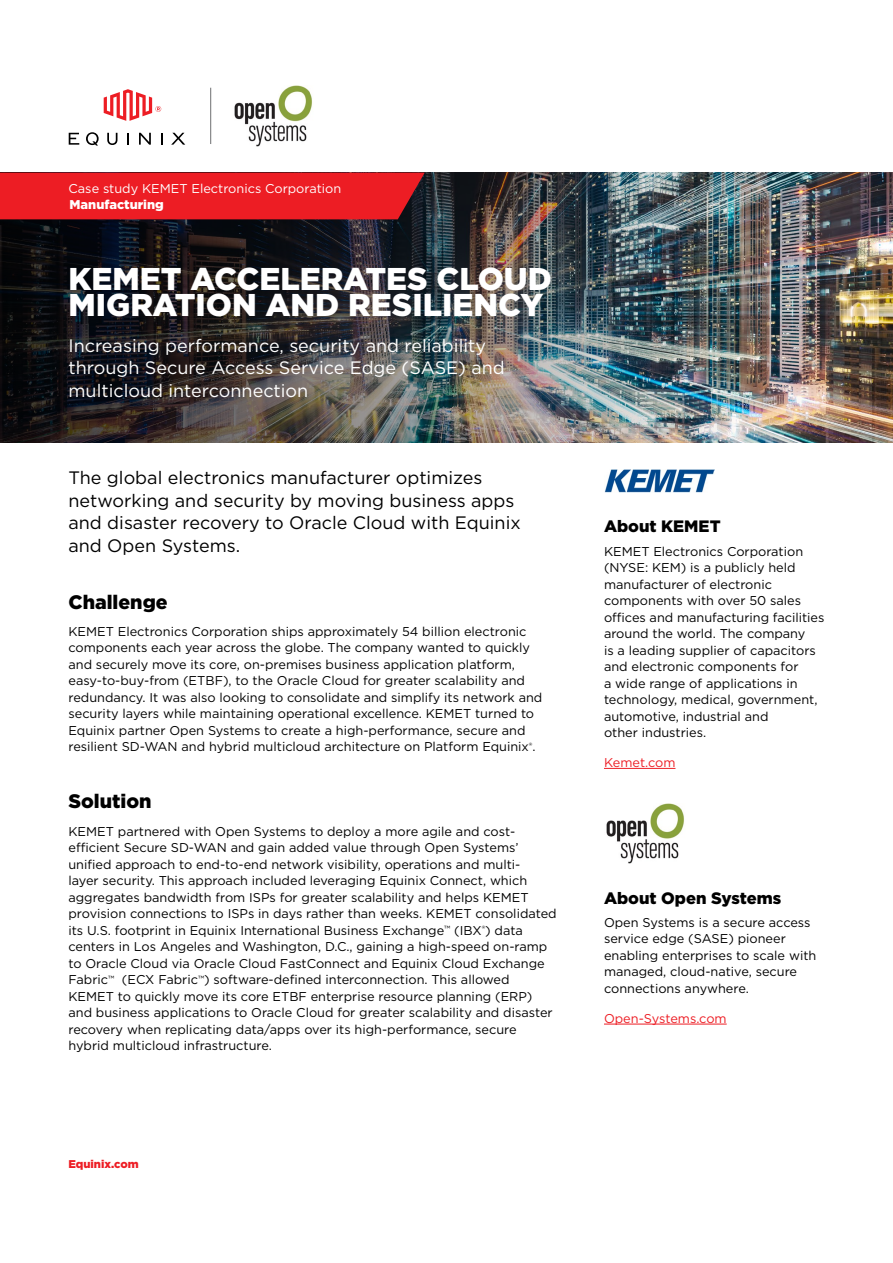
<style>
.page{position:relative;width:893px;height:1263px;background:#fff}
.page>*{position:absolute;margin:0;border:0;box-sizing:border-box;transform-origin:0 0}
.t1{font:900 31.5px/25.5px "Gotham";color:#fff}
.t2{font:900 19.5px "Gotham";color:#000}
.t3{font:18px/22.5px "Gotham";color:#000}
.t4{font:18px/22.5px "Gotham";color:#fff}
.t5{font:900 16.5px "Gotham";color:#000}
.t6{font:12.75px/16.5px "Gotham";color:#000}
.t7{font:12.75px "Gotham";color:#fff}
.t8{font:12.75px "Gotham";color:#ed1d24}
.t9{font:900 12.75px "Gotham";color:#fff}
.t10{font:900 11.25px "Gotham";color:#ed1d24}
</style>
<div class="page">
<svg style="left:69px;top:133px;width:10px;height:12px"></svg>
<svg style="left:107px;top:133px;width:10px;height:12px"></svg>
<svg style="left:127px;top:133px;width:2px;height:12px"></svg>
<svg style="left:139px;top:133px;width:12px;height:12px"></svg>
<svg style="left:161px;top:133px;width:2px;height:12px"></svg>
<svg style="left:171px;top:133px;width:14px;height:12px"></svg>
<svg style="left:86px;top:132px;width:13px;height:14px"></svg>
<svg style="left:104px;top:89px;width:57px;height:32px"></svg>
<img style="left:0;top:172px;width:893px;height:270px">
<img style="left:0;top:173px;width:734px;height:270px">
<hr style="left:210px;top:88px;width:1px;height:56px;background:#6d6e71">
<img style="left:234px;top:86px;width:78px;height:60px">
<hr style="left:604px;top:768px;width:71px;height:1px;background:#ed1d24">
<hr style="left:604px;top:1024px;width:123px;height:1px;background:#ed1d24">
<img style="left:604px;top:470px;width:111px;height:23px">
<img style="left:606px;top:803px;width:78px;height:61px">
<div style="left:0;top:173px;width:425px;height:46px;background:#ed1d24"></div>
<p class="t7" style="left:69px;top:180px;width:274px">Case study KEMET Electronics Corporation</p>
<p class="t9" style="left:70px;top:196px;width:96px">Manufacturing</p>
<h1 class="t1" style="left:68px;top:266px;width:485px">KEMET ACCELERATES CLOUD<br>MIGRATION AND RESILIENCY</h1>
<h3 class="t4" style="left:68px;top:334px;width:438px">Increasing performance, security and reliability through Secure Access Service Edge (SASE) and multicloud interconnection</h3>
<h3 class="t3" style="left:68px;top:466px;width:454px">The global electronics manufacturer optimizes networking and security by moving business apps and disaster recovery to Oracle Cloud with Equinix and Open Systems.</h3>
<h2 class="t2" style="left:68px;top:588px;width:101px">Challenge</h2>
<p class="t6" style="left:68px;top:623px;width:475px">KEMET Electronics Corporation ships approximately 54 billion electronic components each year across the globe. The company wanted to quickly and securely move its core, on-premises business application platform, easy-to-buy-from (ETBF), to the Oracle Cloud for greater scalability and redundancy. It was also looking to consolidate and simplify its network and security layers while maintaining operational excellence. KEMET turned to Equinix partner Open Systems to create a high-performance, secure and resilient SD-WAN and hybrid multicloud architecture on Platform Equinix<sup>®</sup>.</p>
<h2 class="t2" style="left:68px;top:788px;width:85px">Solution</h2>
<p class="t6" style="left:68px;top:823px;width:490px">KEMET partnered with Open Systems to deploy a more agile and cost&shy;efficient Secure SD-WAN and gain added value through Open Systems’ unified approach to end-to-end network visibility, operations and multi-<br>layer security. This approach included leveraging Equinix Connect, which aggregates bandwidth from ISPs for greater scalability and helps KEMET provision connections to ISPs in days rather than weeks. KEMET consolidated its U.S. footprint in Equinix International Business Exchange<sup>™</sup> (IBX<sup>®</sup>) data centers in Los Angeles and Washington, D.C., gaining a high-speed on-ramp to Oracle Cloud via Oracle Cloud FastConnect and Equinix Cloud Exchange Fabric<sup>™</sup> (ECX Fabric<sup>™</sup>) software-defined interconnection. This allowed KEMET to quickly move its core ETBF enterprise resource planning (ERP) and business applications to Oracle Cloud for greater scalability and disaster recovery when replicating data/apps over its high-performance, secure hybrid multicloud infrastructure.</p>
<p class="t10" style="left:68px;top:1156px;width:72px">Equinix.com</p>
<p class="t5" style="left:604px;top:515px;width:118px">About KEMET</p>
<p class="t6" style="left:604px;top:542px;width:222px">KEMET Electronics Corporation (NYSE: KEM) is a publicly held manufacturer of electronic components with over 50 sales offices and manufacturing facilities around the world. The company<br>is a leading supplier of capacitors and electronic components for<br>a wide range of applications in technology, medical, government, automotive, industrial and<br>other industries.</p>
<p class="t8" style="left:604px;top:754px;width:73px">Kemet.com</p>
<p class="t5" style="left:604px;top:886px;width:179px">About Open Systems</p>
<p class="t6" style="left:604px;top:914px;width:214px">Open Systems is a secure access service edge (SASE) pioneer enabling enterprises to scale with managed, cloud-native, secure connections anywhere.</p>
<p class="t8" style="left:604px;top:1010px;width:124px">Open-Systems.com</p>
</div>
